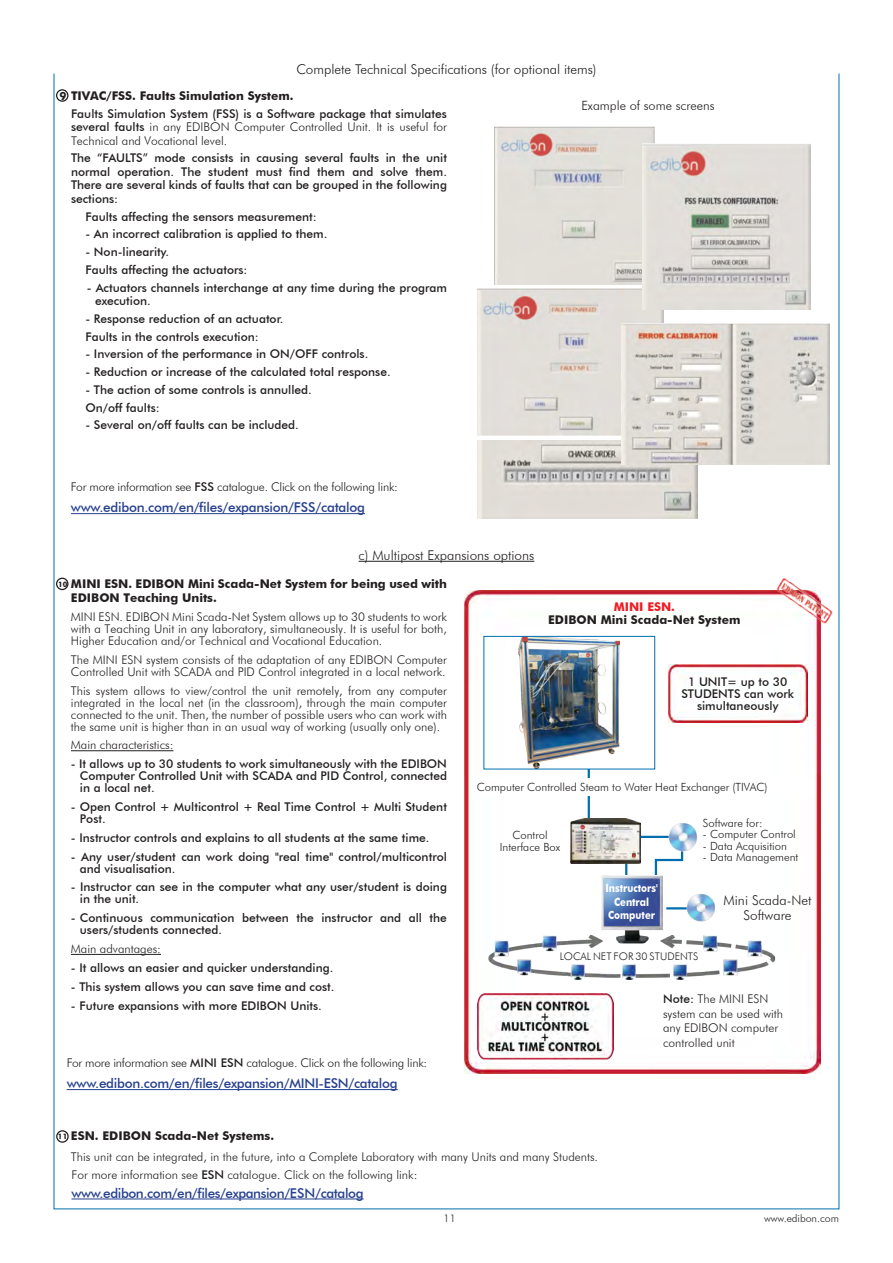
<style>
.page{position:relative;width:893px;height:1263px;background:#fff}
.page>*{position:absolute;margin:0;border:0;box-sizing:border-box;transform-origin:0 0}
.t1{font:500 13.5px "Futura BT";letter-spacing:-.02em;color:#253f8e}
.eTARJETA_1{font:300 13.5px/15px "Futura BT";color:#231f20;text-align:center}
.t2{font:300 12.75px "Futura BT";color:#231f20}
.t3{font:500 12px/12px "Futura BT";color:#231f20}
.t4{font:300 12px/12px "Futura BT";color:#231f20;text-align:justify}
.t5{font:700 12px/14.4px "Futura BT";color:#231f20}
.t6{font:300 12px "Futura BT";letter-spacing:-.02em;color:#231f20}
.t7{font:700 12px "Futura BT";color:#ee1d23}
.eINTERFACE_1{font:300 11.25px/11.2px "Futura BT";color:#231f20;text-align:center}
.t8{font:700 11.25px/13.5px "Futura BT";color:#fff;text-align:center;scale:.85 1}
.DESCRIPCION-VERSIONE{font:300 10.5px "Futura BT";color:#231f20}
.t9{font:700 7.5px "Futura BT";color:#231f20}
.s1{font-size:11.25px}
.s2{font-weight:500}
</style>
<div class="page">
<img style="left:464px;top:590px;width:356px;height:483px">
<img style="left:477px;top:994px;width:137px;height:66px">
<img style="left:668px;top:664px;width:140px;height:59px">
<hr style="left:71px;top:750px;width:102px;height:1px;background:#231f20">
<hr style="left:71px;top:954px;width:90px;height:1px;background:#231f20">
<hr style="left:359px;top:561px;width:175px;height:1px;background:#231f20">
<hr style="left:67px;top:1089px;width:331px;height:1px;background:#253f8e">
<hr style="left:71px;top:1198px;width:293px;height:1px;background:#253f8e">
<hr style="left:588px;top:769px;width:2px;height:70px;background:#006faf">
<div style="left:472px;top:778px;width:342px;height:17px;background:#fff"></div>
<hr style="left:625px;top:828px;width:2px;height:61px;background:#006faf">
<hr style="left:620px;top:836px;width:70px;height:2px;background:#006faf">
<svg style="left:654px;top:824px;width:30px;height:72px"></svg>
<hr style="left:666px;top:907px;width:42px;height:2px;background:#006faf">
<div style="left:56px;top:578px;width:13px;height:12px;border:1px solid #231f20;border-radius:50%"></div>
<div style="left:56px;top:1130px;width:13px;height:13px;border:1px solid #231f20;border-radius:50%"></div>
<img style="left:519px;top:638px;width:101px;height:129px">
<img style="left:668px;top:821px;width:31px;height:31px">
<img style="left:686px;top:892px;width:30px;height:30px">
<img style="left:571px;top:818px;width:69px;height:46px">
<img style="left:601px;top:876px;width:62px;height:60px">
<img style="left:466px;top:936px;width:328px;height:43px">
<img style="left:772px;top:578px;width:61px;height:49px">
<hr style="left:71px;top:513px;width:294px;height:1px;background:#253f8e">
<div style="left:56px;top:89px;width:13px;height:13px;border:1px solid #231f20;border-radius:50%"></div>
<img style="left:477px;top:441px;width:220px;height:78px">
<img style="left:477px;top:289px;width:186px;height:147px">
<img style="left:494px;top:127px;width:160px;height:157px">
<img style="left:643px;top:144px;width:168px;height:165px">
<img style="left:621px;top:323px;width:208px;height:142px">
<p class="eTARJETA_1" style="left:296px;top:61px;width:302px">Complete Technical Specifications (for optional items)</p>
<p class="t2" style="left:581px;top:98px;width:135px">Example of some screens</p>
<p class="t5" style="left:59px;top:88px;width:236px"><span class="s1">9</span> TIVAC/FSS. Faults Simulation System.</p>
<p class="t4" style="left:71px;top:106px;width:377px;line-height:13.5px"><span class="s2">Faults Simulation System (FSS) is a Software package that simulates several faults</span> in any EDIBON Computer Controlled Unit. It is useful for Technical and Vocational level.</p>
<p class="t3" style="left:71px;top:151px;width:377px;line-height:13.5px;text-align:justify">The “FAULTS” mode consists in causing several faults in the unit normal operation. The student must find them and solve them.<br>There are several kinds of faults that can be grouped in the following sections:</p>
<p class="t3" style="left:86px;top:210px;width:233px">Faults affecting the sensors measurement:</p>
<p class="t3" style="left:86px;top:228px;width:243px">- An incorrect calibration is applied to them.</p>
<p class="t3" style="left:86px;top:246px;width:85px">- Non-linearity.</p>
<p class="t3" style="left:86px;top:263px;width:164px">Faults affecting the actuators:</p>
<p class="t3" style="left:95px;top:280px;width:353px;line-height:13.5px;text-indent:-8px">- Actuators channels interchange at any time during the program execution.</p>
<p class="t3" style="left:86px;top:312px;width:200px">- Response reduction of an actuator.</p>
<p class="t3" style="left:86px;top:330px;width:175px">Faults in the controls execution:</p>
<p class="t3" style="left:86px;top:348px;width:284px">- Inversion of the performance in ON/OFF controls.</p>
<p class="t3" style="left:86px;top:366px;width:307px">- Reduction or increase of the calculated total response.</p>
<p class="t3" style="left:86px;top:383px;width:228px">- The action of some controls is annulled.</p>
<p class="t3" style="left:86px;top:401px;width:76px">On/off faults:</p>
<p class="t3" style="left:86px;top:419px;width:215px">- Several on/off faults can be included.</p>
<p class="t6" style="left:71px;top:479px;width:329px">For more information see <span class="s2">FSS</span> catalogue. Click on the following link:</p>
<p class="t1" style="left:71px;top:499px;width:295px">www.edibon.com/en/files/expansion/FSS/catalog</p>
<p class="eTARJETA_1" style="left:359px;top:547px;width:177px">c) Multipost Expansions options</p>
<p class="t5" style="left:71px;top:576px;width:378px">MINI ESN. EDIBON Mini Scada-Net System for being used with<br>EDIBON Teaching Units.</p>
<p class="t4" style="left:71px;top:611px;width:378px">MINI ESN. EDIBON Mini Scada-Net System allows up to 30 students to work with a Teaching Unit in any laboratory, simultaneously. It is useful for both, Higher Education and/or Technical and Vocational Education.</p>
<p class="t4" style="left:71px;top:653px;width:378px">The MINI ESN system consists of the adaptation of any EDIBON Computer<br>Controlled Unit with SCADA and PID Control integrated in a local network.</p>
<p class="t4" style="left:71px;top:684px;width:378px">This system allows to view/control the unit remotely, from any computer integrated in the local net (in the classroom), through the main computer connected to the unit. Then, the number of possible users who can work with the same unit is higher than in an usual way of working (usually only one).</p>
<p class="t4" style="left:71px;top:739px;width:104px">Main characteristics:</p>
<p class="t3" style="left:80px;top:758px;width:369px;text-align:justify;text-indent:-9px">- It allows up to 30 students to work simultaneously with the EDIBON Computer Controlled Unit with SCADA and PID Control, connected in a local net.</p>
<p class="t3" style="left:80px;top:801px;width:369px;text-indent:-9px">- Open Control + Multicontrol + Real Time Control + Multi Student<br>Post.</p>
<p class="t3" style="left:71px;top:831px;width:360px">- Instructor controls and explains to all students at the same time.</p>
<p class="t3" style="left:80px;top:850px;width:368px;text-indent:-9px">- Any user/student can work doing "real time" control/multicontrol and visualisation.</p>
<p class="t3" style="left:80px;top:881px;width:369px;text-indent:-9px">- Instructor can see in the computer what any user/student is doing in the unit.</p>
<p class="t3" style="left:80px;top:912px;width:369px;text-indent:-9px">- Continuous communication between the instructor and all the users/students connected.</p>
<p class="t4" style="left:71px;top:943px;width:92px">Main advantages:</p>
<p class="t3" style="left:71px;top:961px;width:264px">- It allows an easier and quicker understanding.</p>
<p class="t3" style="left:71px;top:980px;width:265px">- This system allows you can save time and cost.</p>
<p class="t3" style="left:71px;top:999px;width:252px">- Future expansions with more EDIBON Units.</p>
<p class="t9" style="left:58px;top:579px;width:11px">10</p>
<p class="t6" style="left:67px;top:1055px;width:362px">For more information see <span class="s2">MINI ESN</span> catalogue. Click on the following link:</p>
<p class="t1" style="left:67px;top:1075px;width:332px">www.edibon.com/en/files/expansion/MINI-ESN/catalog</p>
<p class="t7" style="left:614px;top:599px;width:63px">MINI ESN.</p>
<p class="t5" style="left:548px;top:613px;width:194px">EDIBON Mini Scada-Net System</p>
<p class="t3" style="left:681px;top:675px;width:114px;text-align:center">1 UNIT= up to 30<br>STUDENTS can work simultaneously</p>
<p class="eINTERFACE_1" style="left:477px;top:781px;width:292px">Computer Controlled Steam to Water Heat Exchanger (TIVAC)</p>
<p class="eINTERFACE_1" style="left:500px;top:830px;width:62px">Control<br>Interface Box</p>
<p class="eINTERFACE_1" style="left:703px;top:817px;width:61px">Software for:</p>
<p class="eINTERFACE_1" style="left:703px;top:829px;width:94px">- Computer Control</p>
<p class="eINTERFACE_1" style="left:703px;top:840px;width:86px">- Data Acquisition</p>
<p class="eINTERFACE_1" style="left:703px;top:851px;width:97px">- Data Management</p>
<p class="t8" style="left:605px;top:881px;width:63px">Instructors'<br>Central<br>Computer</p>
<p class="DESCRIPCION-VERSIONE" style="left:560px;top:950px;width:140px">LOCAL NET FOR 30 STUDENTS</p>
<p class="eTARJETA_1" style="left:724px;top:892px;width:90px">Mini Scada-Net<br>Software</p>
<p class="t4" style="left:663px;top:992px;width:122px;line-height:14.4px;text-align:left"><span class="s2">Note:</span> The MINI ESN system can be used with any EDIBON computer controlled unit</p>
<p class="t5" style="left:71px;top:1129px;width:205px">ESN. EDIBON Scada-Net Systems.</p>
<p class="t4" style="left:71px;top:1151px;width:529px">This unit can be integrated, in the future, into a Complete Laboratory with many Units and many Students.</p>
<p class="t4" style="left:71px;top:1169px;width:347px">For more information see <span class="s2">ESN</span> catalogue. Click on the following link:</p>
<p class="t1" style="left:71px;top:1184px;width:294px">www.edibon.com/en/files/expansion/ESN/catalog</p>
<p class="t9" style="left:58px;top:1132px;width:11px">11</p>
<p class="DESCRIPCION-VERSIONE" style="left:444px;top:1211px;width:14px">11</p>
<p class="DESCRIPCION-VERSIONE" style="left:764px;top:1211px;width:76px">www.edibon.com</p>
</div>
